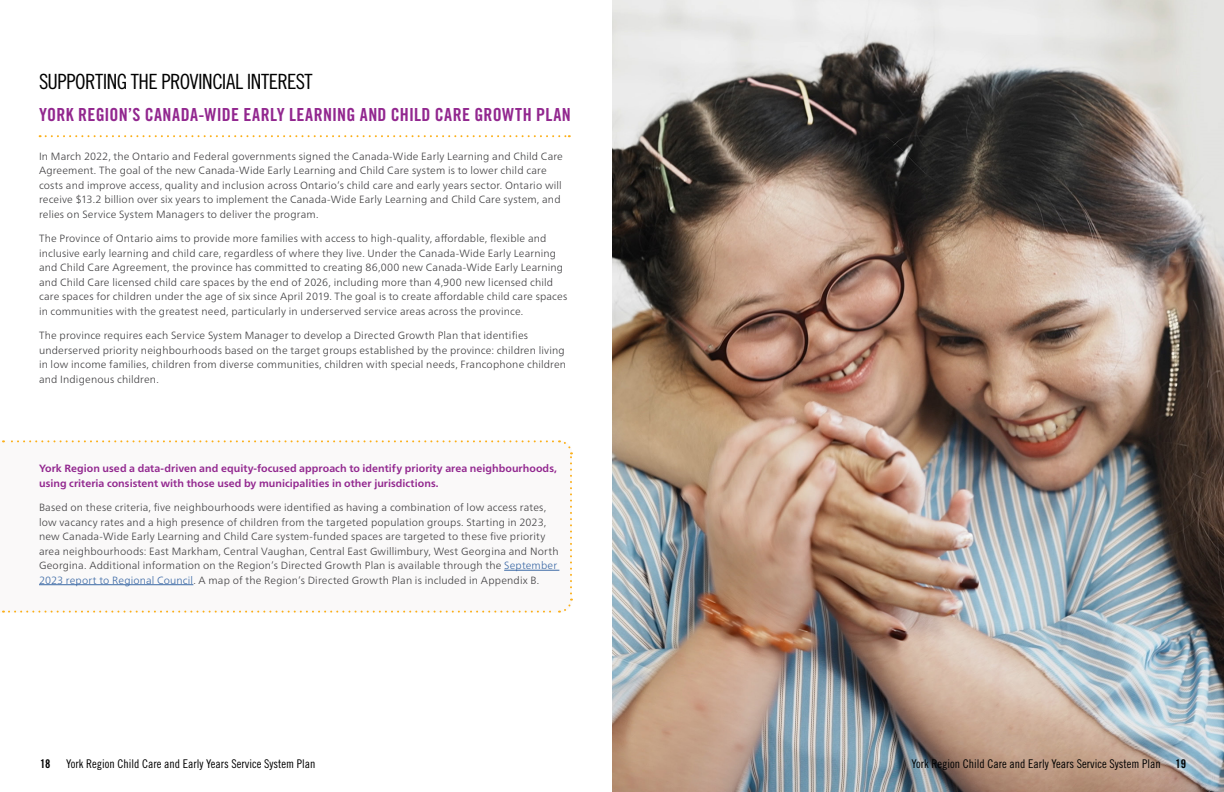
<style>
.page{position:relative;width:1224px;height:792px;background:#fff}
.page>*{position:absolute;margin:0;border:0;box-sizing:border-box;transform-origin:0 0}
.t1{font:21px "Trade Gothic LT Pro Cn 18";letter-spacing:-.03em;color:#000}
.t2{font:18px "Trade Gothic LT Pro Bd Cn 20";letter-spacing:.02em;color:#92278f}
.t3{font:12px "Trade Gothic LT Pro Cn 18";color:#000}
.t4{font:12px "Trade Gothic LT Pro Bd Cn 20";color:#000}
.t5{font:300 10.5px/14.5px "Frutiger Neue LT Pro";letter-spacing:.015em;color:#414042}
.t6{font:700 10.5px/14.5px "Frutiger Neue LT Pro";letter-spacing:.005em;color:#92278f}
.s1{color:#3a68a5}
.s2{font-family:"Trade Gothic LT Pro Bd Cn 20"}
</style>
<div class="page">
<img style="left:612px;top:0;width:612px;height:792px">
<svg style="left:40px;top:135px;width:530px;height:2px"></svg>
<svg style="left:2px;top:440px;width:571px;height:173px"></svg>
<h1 class="t1" style="left:39px;top:69px;width:275px">SUPPORTING THE PROVINCIAL INTEREST</h1>
<h1 class="t2" style="left:39px;top:103px;width:533px">YORK REGION’S CANADA-WIDE EARLY LEARNING AND CHILD CARE GROWTH PLAN</h1>
<h1 class="t5" style="left:39px;top:149px;width:525px">In March 2022, the Ontario and Federal governments signed the Canada-Wide Early Learning and Child Care Agreement. The goal of the new Canada-Wide Early Learning and Child Care system is to lower child care costs and improve access, quality and inclusion across Ontario’s child care and early years sector. Ontario will receive $13.2 billion over six years to implement the Canada-Wide Early Learning and Child Care system, and relies on Service System Managers to deliver the program.</h1>
<h1 class="t5" style="left:39px;top:231px;width:530px">The Province of Ontario aims to provide more families with access to high-quality, affordable, flexible and inclusive early learning and child care, regardless of where they live. Under the Canada-Wide Early Learning and Child Care Agreement, the province has committed to creating 86,000 new Canada-Wide Early Learning and Child Care licensed child care spaces by the end of 2026, including more than 4,900 new licensed child care spaces for children under the age of six since April 2019. The goal is to create affordable child care spaces in communities with the greatest need, particularly in underserved service areas across the province.</h1>
<h1 class="t5" style="left:39px;top:328px;width:529px">The province requires each Service System Manager to develop a Directed Growth Plan that identifies underserved priority neighbourhoods based on the target groups established by the province: children living in low income families, children from diverse communities, children with special needs, Francophone children and Indigenous children.</h1>
<p class="t6" style="left:39px;top:461px;width:519px">York Region used a data-driven and equity-focused approach to identify priority area neighbourhoods, using criteria consistent with those used by municipalities in other jurisdictions.</p>
<p class="t5" style="left:39px;top:500px;width:521px">Based on these criteria, five neighbourhoods were identified as having a combination of low access rates, low vacancy rates and a high presence of children from the targeted population groups. Starting in 2023, new Canada-Wide Early Learning and Child Care system-funded spaces are targeted to these five priority area neighbourhoods: East Markham, Central Vaughan, Central East Gwillimbury, West Georgina and North Georgina. Additional information on the Region’s Directed Growth Plan is available through the <span class="s1">September 2023 report to Regional Council</span>. A map of the Region’s Directed Growth Plan is included in Appendix B.</p>
<p class="t4" style="left:40px;top:756px;width:12px">18</p>
<p class="t3" style="left:66px;top:757px;width:251px">York Region Child Care and Early Years Service System Plan</p>
<p class="t3" style="left:912px;top:757px;width:276px">York Region Child Care and Early Years Service System Plan <span class="s2">19</span></p>
</div>
